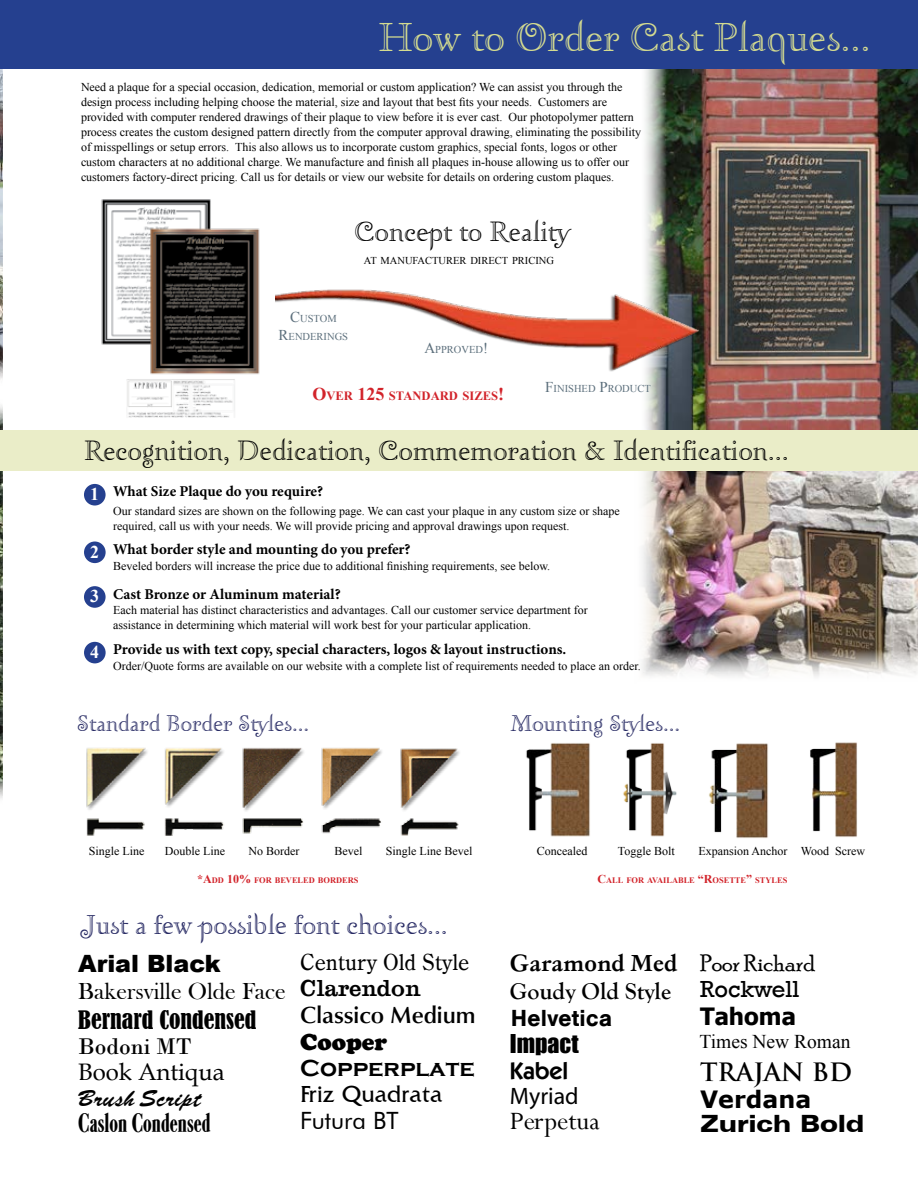
<style>
.page{position:relative;width:918px;height:1188px;background:#fff}
.page>*{position:absolute;margin:0;border:0;box-sizing:border-box;transform-origin:0 0}
.t1{font:39px "Zephyr Openface";color:#d4db90}
.t2{font:27.9px "Perpetua";color:#000}
.t3{font:27px "Zephyr Openface";color:#000}
.t4{font:26.25px "Zephyr Openface";color:#272a64}
.t5{font:700 24.6px "Trajan";color:#000}
.t6{font:500 24px "URW Accidalia Buc T";color:#000}
.t7{font:23.85px "Bask Old Face";color:#000}
.t8{font:condensed 23.85px "Bernard";color:#000}
.t9{font:23.85px "Century Old Sty T";color:#000}
.t10{font:700 extra-condensed 23.85px "Caslon FB";color:#000}
.t11{font:500 23.85px "URW Classico";color:#000}
.t12{font:700 23.85px "Goudy Old Style T";color:#000}
.t13{font:23.85px "Friz Quadrata IT Cby BT";color:#000}
.t14{font:23.85px "Book Antiqua";color:#000}
.t15{font:23.85px "Brush Scr D";color:#000}
.t16{font:700 23.85px "Copperplate Gothic";color:#000}
.t17{font:500 23.85px "Garamond No 4 T";color:#000}
.t18{font:23.85px "Poor Richard";color:#000}
.t19{font:900 23.85px "Arial";color:#000}
.t20{font:900 expanded 23.85px "Zurich BT";color:#000}
.t21{font:500 23.85px "Clarendon T";color:#000}
.t22{font:23.85px "Bodoni";color:#000}
.t23{font:23.85px "Futura BT";color:#000}
.t24{font:23.85px "Rockwell";color:#000}
.t25{font:700 23.85px "Verdana";color:#000}
.t26{font:900 23.85px "Cooper";color:#000}
.t27{font:23.85px "Impact";color:#000}
.t28{font:23.85px "Myriad";color:#000}
.t29{font:700 23.85px "Tahoma";color:#000}
.t30{font:600 23.85px "Kabel IT Cby BT";color:#000}
.t31{font:21.9px "Zephyr Openface";color:#272a64}
.t32{font:19.5px "Times New Roman";color:#000}
.t33{font:700 15px "Minion Pro";color:#000}
.t34{font:700 12.6px "Times New Roman";color:#d2232a}
.t35{font:12px/15px "Times New Roman";color:#000}
.t36{font:10.5px/18px "Times New Roman";color:#5c6f7c;text-align:center}
.t37{font:10.5px "Times New Roman";color:#000}
.t38{font:700 8.4px "Times New Roman";color:#d2232a}
.s1{font-size:15px}
.s2{font-size:18px}
.s3{font-family:"Times New Roman";font-size:18px;color:#fff}
.s4{font-size:12px}
</style>
<div class="page">
<img style="left:0;top:405px;width:2px;height:394px">
<img style="left:0;top:69px;width:2px;height:310px">
<img style="left:640px;top:69px;width:278px;height:362px">
<div style="left:0;top:0;width:918px;height:69px;background:#25408f"></div>
<img style="left:642px;top:471px;width:276px;height:206px">
<img style="left:83px;top:199px;width:193px;height:232px">
<img style="left:275px;top:285px;width:436px;height:89px">
<div style="left:0;top:431px;width:918px;height:40px;background:#eaedc8"></div>
<div style="left:84px;top:484px;width:22px;height:22px;background:#25408f;border-radius:50%"></div>
<div style="left:84px;top:542px;width:22px;height:21px;background:#25408f;border-radius:50%"></div>
<div style="left:84px;top:586px;width:22px;height:22px;background:#25408f;border-radius:50%"></div>
<div style="left:84px;top:642px;width:22px;height:21px;background:#25408f;border-radius:50%"></div>
<img style="left:623px;top:743px;width:53px;height:94px">
<img style="left:676px;top:743px;width:92px;height:95px">
<img style="left:810px;top:742px;width:47px;height:95px">
<img style="left:526px;top:743px;width:64px;height:94px">
<img style="left:86px;top:747px;width:374px;height:89px">
<h1 class="t1" style="left:379px;top:13px;width:494px">How to Order Cast Plaques...</h1>
<p class="t35" style="left:81px;top:80px;width:562px">Need a plaque for a special occasion, dedication, memorial or custom application? We can assist you through the design process including helping choose the material, size and layout that best fits your needs. Customers are provided with computer rendered drawings of their plaque to view before it is ever cast. Our photopolymer pattern process creates the custom designed pattern directly from the computer approval drawing, eliminating the possibility of misspellings or setup errors. This also allows us to incorporate custom graphics, special fonts, logos or other custom characters at no additional charge. We manufacture and finish all plaques in-house allowing us to offer our customers factory-direct pricing. Call us for details or view our website for details on ordering custom plaques.</p>
<h3 class="t3" style="left:354px;top:215px;width:217px">Concept to Reality</h3>
<p class="t37" style="left:364px;top:254px;width:62px">AT MANUFACT</p>
<p class="t37" style="left:439px;top:254px;width:117px">URER DIRECT PRICING</p>
<p class="t36" style="left:279px;top:309px;width:70px"><span class="s1">C</span>USTOM<br><span class="s1">R</span>ENDERINGS</p>
<p class="t36" style="left:424px;top:341px;width:65px"><span class="s1">A</span>PPROVED<span class="s1">!</span></p>
<p class="t36" style="left:545px;top:379px;width:100px"><span class="s1">F</span>INISHED <span class="s1">P</span>RODUCT</p>
<p class="t34" style="left:312px;top:387px;width:193px"><span class="s2">O</span>VER <span class="s2">125</span> STANDARD SIZES<span class="s2">!</span></p>
<h3 class="t3" style="left:84px;top:434px;width:706px">Recognition, Dedication, Commemoration &amp; Identification...</h3>
<p class="t33" style="left:90px;top:481px;width:235px"><span class="s3">1</span> What Size Plaque do you require?</p>
<p class="t35" style="left:113px;top:503px;width:508px">Our standard sizes are shown on the following page. We can cast your plaque in any custom size or shape required, call us with your needs. We will provide pricing and approval drawings upon request.</p>
<p class="t33" style="left:90px;top:539px;width:322px"><span class="s3">2</span> What border style and mounting do you prefer?</p>
<p class="t35" style="left:113px;top:559px;width:439px">Beveled borders will increase the price due to additional finishing requirements, see below.</p>
<p class="t33" style="left:90px;top:583px;width:252px"><span class="s3">3</span> Cast Bronze or Aluminum material?</p>
<p class="t35" style="left:113px;top:602px;width:476px">Each material has distinct characteristics and advantages. Call our customer service department for assistance in determining which material will work best for your particular application.</p>
<p class="t33" style="left:90px;top:639px;width:478px"><span class="s3">4</span> Provide us with text copy, special characters, logos &amp; layout instructions.</p>
<p class="t35" style="left:113px;top:658px;width:529px">Order/Quote forms are available on our website with a complete list of requirements needed to place an order.</p>
<h3 class="t31" style="left:77px;top:710px;width:234px">Standard Border Styles...</h3>
<h3 class="t31" style="left:511px;top:710px;width:171px">Mounting Styles...</h3>
<p class="t35" style="left:89px;top:843px;width:57px">Single Line</p>
<p class="t35" style="left:165px;top:843px;width:62px">Double Line</p>
<p class="t35" style="left:249px;top:843px;width:52px">No Border</p>
<p class="t35" style="left:335px;top:843px;width:29px">Bevel</p>
<p class="t35" style="left:386px;top:843px;width:88px">Single Line Bevel</p>
<p class="t35" style="left:537px;top:843px;width:52px">Concealed</p>
<p class="t35" style="left:618px;top:843px;width:58px">Toggle Bolt</p>
<p class="t35" style="left:698px;top:843px;width:168px">Expansion Anchor Wood Screw</p>
<p class="t38" style="left:197px;top:874px;width:162px"><span class="s4">*A</span>DD <span class="s4">10%</span> FOR BEVELED BORDERS</p>
<p class="t38" style="left:597px;top:874px;width:191px"><span class="s4">C</span>ALL FOR AVAILABLE <span class="s4">“R</span>OSETTE<span class="s4">”</span> STYLES</p>
<h3 class="t4" style="left:84px;top:908px;width:365px">Just a few possible font choices...</h3>
<h3 class="t19" style="left:78px;top:947px;width:144px">Arial Black</h3>
<h3 class="t9" style="left:300px;top:949px;width:171px">Century Old Style</h3>
<h3 class="t7" style="left:78px;top:978px;width:209px">Bakersville Olde Face</h3>
<h3 class="t8" style="left:78px;top:1006px;width:180px">Bernard Condensed</h3>
<h3 class="t22" style="left:78px;top:1033px;width:115px">Bodoni MT</h3>
<h3 class="t14" style="left:78px;top:1056px;width:148px">Book Antiqua</h3>
<h3 class="t15" style="left:78px;top:1084px;width:124px">Brush Script</h3>
<h3 class="t10" style="left:78px;top:1109px;width:134px">Caslon Condensed</h3>
<h3 class="t17" style="left:510px;top:950px;width:169px">Garamond Med</h3>
<h3 class="t12" style="left:510px;top:977px;width:163px">Goudy Old Style</h3>
<h3 class="t27" style="left:510px;top:1026px;width:70px">Impact</h3>
<h3 class="t30" style="left:510px;top:1056px;width:60px">Kabel</h3>
<h3 class="t28" style="left:510px;top:1084px;width:70px">Myriad</h3>
<h2 class="t2" style="left:510px;top:1104px;width:91px">Perpetua</h2>
<h3 class="t18" style="left:700px;top:949px;width:117px">Poor Richard</h3>
<h3 class="t24" style="left:700px;top:976px;width:101px">Rockwell</h3>
<h3 class="t21" style="left:300px;top:974px;width:122px">Clarendon</h3>
<h3 class="t26" style="left:300px;top:1028px;width:89px">Cooper</h3>
<h3 class="t16" style="left:300px;top:1055px;width:176px">Copperplate</h3>
<h3 class="t13" style="left:300px;top:1079px;width:144px">Friz Quadrata</h3>
<h3 class="t23" style="left:300px;top:1106px;width:100px">Futura BT</h3>
<h3 class="t11" style="left:300px;top:1001px;width:177px">Classico Medium</h3>
<h3 class="t29" style="left:700px;top:1000px;width:97px">Tahoma</h3>
<h3 class="t6" style="left:511px;top:1004px;width:103px">Helvetica</h3>
<h3 class="t32" style="left:700px;top:1028px;width:152px">Times New Roman</h3>
<h3 class="t5" style="left:700px;top:1057px;width:154px">TRAJAN BD</h3>
<h3 class="t25" style="left:700px;top:1084px;width:113px">Verdana</h3>
<h3 class="t20" style="left:700px;top:1110px;width:166px">Zurich Bold</h3>
</div>
